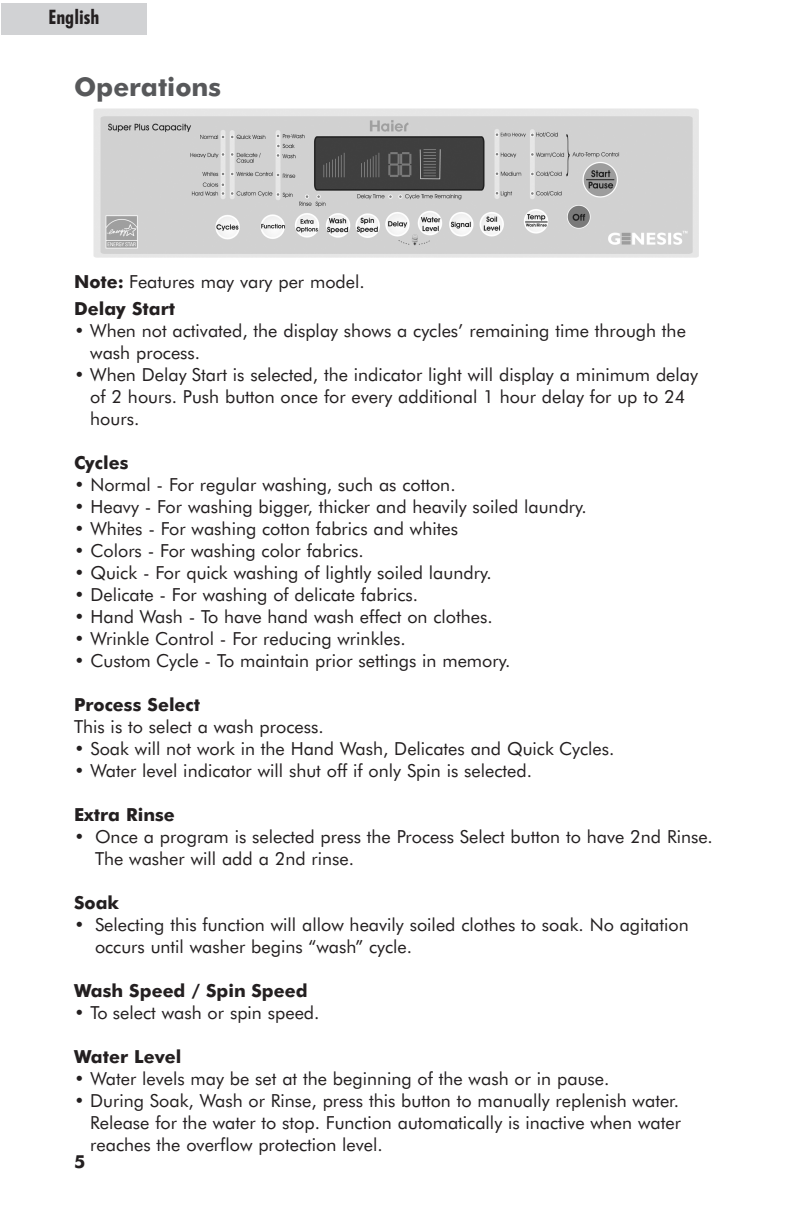
<style>
.page{position:relative;width:792px;height:1224px;background:#fff}
.page>*{position:absolute;margin:0;border:0;box-sizing:border-box;transform-origin:0 0}
.t1{font:700 26px "Futura BT";color:#57585a}
.t2{font:700 condensed 20px "Futura BT";color:#231f20}
.t3{font:18px/22px "Futura BT";color:#231f20}
.t4{font:700 18px "Futura BT";color:#231f20}
.s1{font-weight:700}
</style>
<div class="page">
<img style="left:94px;top:109px;width:604px;height:149px">
<div style="left:1px;top:3px;width:146px;height:32px;background:#d1d2d4"></div>
<p class="t2" style="left:48px;top:9px;width:53px">English</p>
<h1 class="t1" style="left:74px;top:77px;width:149px">Operations</h1>
<p class="t3" style="left:74px;top:272px;width:292px"><span class="s1">Note:</span> Features may vary per model.</p>
<p class="t4" style="left:74px;top:301px;width:103px">Delay Start</p>
<p class="t3" style="left:90px;top:321px;width:597px;text-indent:-16px">• When not activated, the display shows a cycles’ remaining time through the wash process.</p>
<p class="t3" style="left:90px;top:365px;width:609px;text-indent:-16px">• When Delay Start is selected, the indicator light will display a minimum delay of 2 hours. Push button once for every additional 1 hour delay for up to 24 hours.</p>
<p class="t4" style="left:74px;top:455px;width:56px">Cycles</p>
<p class="t3" style="left:74px;top:475px;width:383px">• Normal - For regular washing, such as cotton.</p>
<p class="t3" style="left:74px;top:497px;width:514px">• Heavy - For washing bigger, thicker and heavily soiled laundry.</p>
<p class="t3" style="left:74px;top:519px;width:386px">• Whites - For washing cotton fabrics and whites</p>
<p class="t3" style="left:74px;top:541px;width:291px">• Colors - For washing color fabrics.</p>
<p class="t3" style="left:74px;top:563px;width:419px">• Quick - For quick washing of lightly soiled laundry.</p>
<p class="t3" style="left:74px;top:585px;width:346px">• Delicate - For washing of delicate fabrics.</p>
<p class="t3" style="left:74px;top:607px;width:420px">• Hand Wash - To have hand wash effect on clothes.</p>
<p class="t3" style="left:74px;top:629px;width:333px">• Wrinkle Control - For reducing wrinkles.</p>
<p class="t3" style="left:74px;top:651px;width:438px">• Custom Cycle - To maintain prior settings in memory.</p>
<p class="t4" style="left:74px;top:697px;width:128px">Process Select</p>
<p class="t3" style="left:74px;top:717px;width:251px">This is to select a wash process.</p>
<p class="t3" style="left:74px;top:739px;width:542px">• Soak will not work in the Hand Wash, Delicates and Quick Cycles.</p>
<p class="t3" style="left:74px;top:761px;width:460px">• Water level indicator will shut off if only Spin is selected.</p>
<p class="t4" style="left:74px;top:807px;width:102px">Extra Rinse</p>
<p class="t3" style="left:95px;top:827px;width:619px;text-indent:-21px">• Once a program is selected press the Process Select button to have 2nd Rinse.<br>The washer will add a 2nd rinse.</p>
<p class="t4" style="left:74px;top:895px;width:47px">Soak</p>
<p class="t3" style="left:95px;top:915px;width:595px;text-indent:-21px">• Selecting this function will allow heavily soiled clothes to soak. No agitation occurs until washer begins “wash” cycle.</p>
<p class="t4" style="left:74px;top:983px;width:235px">Wash Speed / Spin Speed</p>
<p class="t3" style="left:74px;top:1003px;width:247px">• To select wash or spin speed.</p>
<p class="t4" style="left:74px;top:1049px;width:109px">Water Level</p>
<p class="t3" style="left:74px;top:1069px;width:537px">• Water levels may be set at the beginning of the wash or in pause.</p>
<p class="t3" style="left:90px;top:1091px;width:592px;text-align:justify;text-indent:-16px">• During Soak, Wash or Rinse, press this button to manually replenish water.<br>Release for the water to stop. Function automatically is inactive when water reaches the overflow protection level.</p>
<p class="t4" style="left:74px;top:1154px;width:13px">5</p>
</div>
